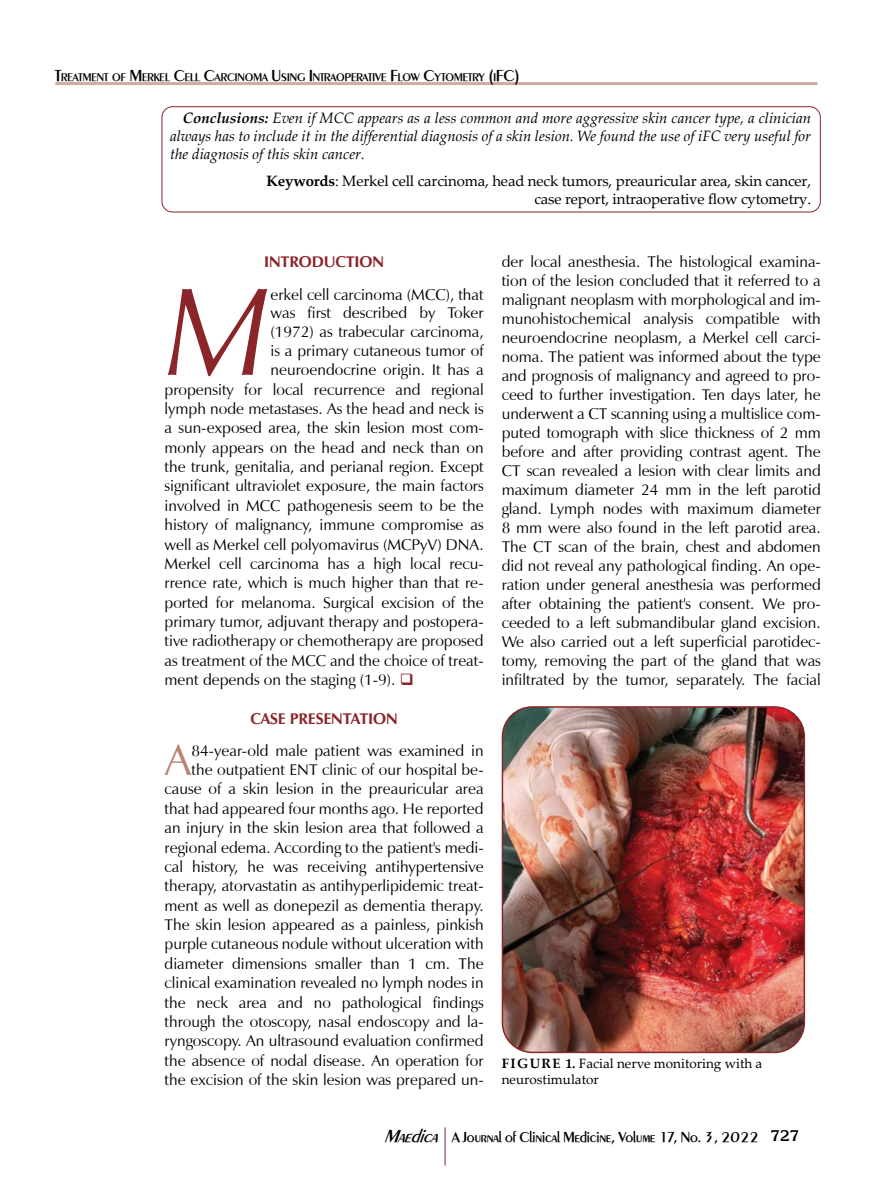
<style>
.page{position:relative;width:893px;height:1191px;background:#fff}
.page>*{position:absolute;margin:0;border:0;box-sizing:border-box;transform-origin:0 0}
.t1{font:italic 126.45px "Z Humanist";color:#8a2529}
.t2{font:43.35px "Z Humanist Normal";color:#b98272}
.t3{font:15.75px/19px "Z Humanist Normal";color:#000;text-align:right}
.t4{font:700 15.75px "Z Humanist";letter-spacing:-.01em;color:#8a2529}
.t5{font:italic 15px/18px "Palatino Linotype";color:#000;text-align:justify}
.t6{font:15px/18px "Palatino Linotype";letter-spacing:-.01em;color:#000;text-align:right}
.t7{font:500 15px "Peinaud";letter-spacing:-.005em;color:#000}
.t8{font:13.5px/16.2px "Palatino Linotype";color:#000}
.t9{font:500 11.55px "Peinaud";color:#000}
.s1{font-size:16.5px}
.s2{font-weight:700}
.s3{color:#8a2529}
.s4{font-style:italic;font-size:18px}
.s5{font-family:"Korina";font-weight:700}
</style>
<div class="page">
<hr style="left:55px;top:82px;width:762px;height:3px;background:#d0aca0">
<hr style="left:445px;top:1127px;width:1px;height:38px;background:#8a2529">
<img style="left:502px;top:709px;width:302px;height:343px">
<div style="left:502px;top:706px;width:303px;height:347px;border:2px solid #8a2529;border-radius:30px"></div>
<div style="left:162px;top:106px;width:659px;height:106px;border:1px solid #8a2529;border-radius:11px"></div>
<p class="t9" style="left:55px;top:70px;width:465px"><span class="s1">T</span>REATMENT OF <span class="s1">M</span>ERKEL <span class="s1">C</span>ELL <span class="s1">C</span>ARCINOMA <span class="s1">U</span>SING <span class="s1">I</span>NTRAOPERATIVE <span class="s1">F</span>LOW <span class="s1">C</span>YTOMETRY <span class="s1">(</span>I<span class="s1">FC)</span></p>
<p class="t5" style="left:170px;top:109px;width:642px;text-indent:13px"><span class="s2">Conclusions:</span> Even if MCC appears as a less common and more aggressive skin cancer type, a clinician always has to include it in the differential diagnosis of a skin lesion. We found the use of iFC very useful for the diagnosis of this skin cancer.</p>
<p class="t6" style="left:266px;top:171px;width:546px"><span class="s2">Keywords</span>: Merkel cell carcinoma, head neck tumors, preauricular area, skin cancer, case report, intraoperative flow cytometry.</p>
<p class="t4" style="left:264px;top:252px;width:121px">INTRODUCTION</p>
<h1 class="t1" style="left:165px;top:257px;width:107px">M</h1>
<p class="t3" style="left:270px;top:285px;width:215px">erkel cell carcinoma (MCC), that</p>
<p class="t3" style="left:270px;top:304px;width:215px">was first described by Toker</p>
<p class="t3" style="left:270px;top:323px;width:215px">(1972) as trabecular carcinoma,</p>
<p class="t3" style="left:270px;top:341px;width:215px">is a primary cutaneous tumor of</p>
<p class="t3" style="left:270px;top:360px;width:215px">neuroendocrine origin. It has a</p>
<p class="t3" style="left:165px;top:380px;width:321px">propensity for local recurrence and regional</p>
<p class="t3" style="left:165px;top:399px;width:321px">lymph node metastases. As the head and neck is</p>
<p class="t3" style="left:165px;top:418px;width:321px">a sun-exposed area, the skin lesion most com-</p>
<p class="t3" style="left:165px;top:438px;width:321px">monly appears on the head and neck than on</p>
<p class="t3" style="left:165px;top:457px;width:321px">the trunk, genitalia, and perianal region. Except</p>
<p class="t3" style="left:165px;top:477px;width:321px">significant ultraviolet exposure, the main factors</p>
<p class="t3" style="left:165px;top:496px;width:321px">involved in MCC pathogenesis seem to be the</p>
<p class="t3" style="left:165px;top:515px;width:321px">history of malignancy, immune compromise as</p>
<p class="t3" style="left:165px;top:535px;width:321px">well as Merkel cell polyomavirus (MCPyV) DNA.</p>
<p class="t3" style="left:165px;top:554px;width:319px">Merkel cell carcinoma has a high local recu-</p>
<p class="t3" style="left:165px;top:573px;width:321px">rrence rate, which is much higher than that re-</p>
<p class="t3" style="left:165px;top:593px;width:321px">ported for melanoma. Surgical excision of the</p>
<p class="t3" style="left:165px;top:612px;width:321px">primary tumor, adjuvant therapy and postopera-</p>
<p class="t3" style="left:165px;top:632px;width:321px">tive radiotherapy or chemotherapy are proposed</p>
<p class="t3" style="left:165px;top:651px;width:321px">as treatment of the MCC and the choice of treat-</p>
<p class="t3" style="left:165px;top:670px;width:251px">ment depends on the staging (1-9). <span class="s3">❑</span></p>
<p class="t4" style="left:250px;top:709px;width:149px">CASE PRESENTATION</p>
<h2 class="t2" style="left:165px;top:735px;width:28px">A</h2>
<p class="t3" style="left:165px;top:741px;width:321px">84-year-old male patient was examined in<br>the outpatient ENT clinic of our hospital be&shy;cause of a skin lesion in the preauricular area that had appeared four months ago. He reported an injury in the skin lesion area that followed a regional edema. According to the patient's medi&shy;cal history, he was receiving antihypertensive therapy, atorvastatin as antihyperlipidemic treat&shy;ment as well as donepezil as dementia therapy.<br>The skin lesion appeared as a painless, pinkish purple cutaneous nodule without ulceration with diameter dimensions smaller than 1 cm. The clinical examination revealed no lymph nodes in the neck area and no pathological findings through the otoscopy, nasal endoscopy and la&shy;ryngoscopy. An ultrasound evaluation confirmed the absence of nodal disease. An operation for the excision of the skin lesion was prepared un-</p>
<p class="t3" style="left:502px;top:253px;width:321px;text-align:justify">der local anesthesia. The histological examina&shy;tion of the lesion concluded that it referred to a malignant neoplasm with morphological and im&shy;munohistochemical analysis compatible with neuroendocrine neoplasm, a Merkel cell carci&shy;noma. The patient was informed about the type and prognosis of malignancy and agreed to pro&shy;ceed to further investigation. Ten days later, he underwent a CT scanning using a multislice com&shy;puted tomograph with slice thickness of 2 mm before and after providing contrast agent. The CT scan revealed a lesion with clear limits and maximum diameter 24 mm in the left parotid gland. Lymph nodes with maximum diameter 8 mm were also found in the left parotid area.<br>The CT scan of the brain, chest and abdomen did not reveal any pathological finding. An ope&shy;ration under general anesthesia was performed after obtaining the patient's consent. We pro&shy;ceeded to a left submandibular gland excision.<br>We also carried out a left superficial parotidec&shy;tomy, removing the part of the gland that was infiltrated by the tumor, separately. The facial</p>
<p class="t8" style="left:502px;top:1054px;width:262px"><span class="s2">FIGURE 1.</span> Facial nerve monitoring with a neurostimulator</p>
<p class="t7" style="left:384px;top:1127px;width:417px"><span class="s4">Maedica</span> A Journal of Clinical Medicine, Volume 17, No. 3, 2022 <span class="s5">727</span></p>
</div>
